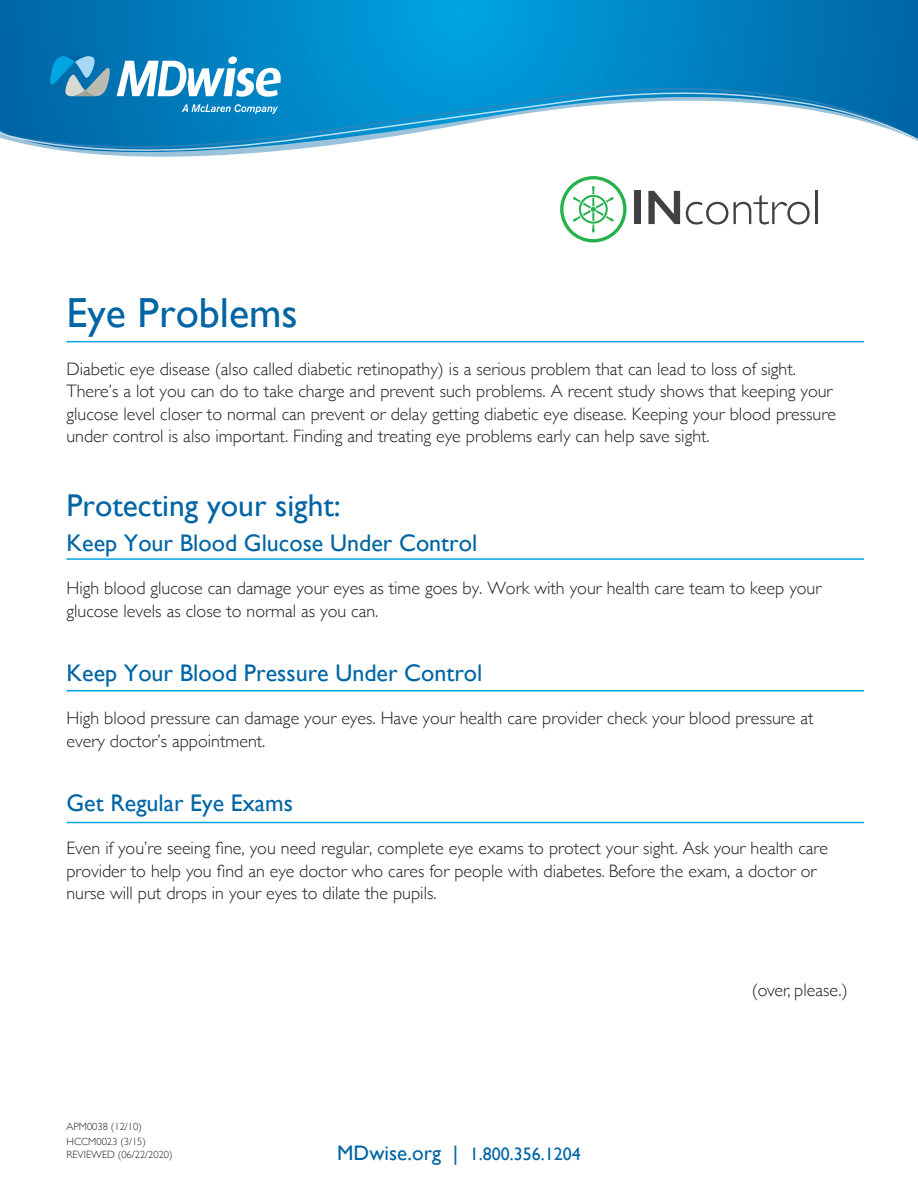
<style>
.page{position:relative;width:918px;height:1188px;background:#fff}
.page>*{position:absolute;margin:0;border:0;box-sizing:border-box;transform-origin:0 0}
.t1{font:42px "Gill Sans";color:#0065a4}
.t2{font:31.5px "Gill Sans";color:#0065a4}
.t3{font:24px "Gill Sans";color:#0065a4}
.t4{font:300 18px/22.5px "Gill Sans";color:#231f20}
.t5{font:18px "Gill Sans";color:#0065a4}
.t6{font:300 10.5px "Gill Sans";color:#231f20}
.s1{font-size:21px}
</style>
<div class="page">
<hr style="left:67px;top:341px;width:797px;height:1px;background:#00a5e3">
<hr style="left:67px;top:558px;width:797px;height:2px;background:#00a5e3">
<hr style="left:67px;top:690px;width:797px;height:2px;background:#00a5e3">
<hr style="left:67px;top:822px;width:797px;height:1px;background:#00a5e3">
<svg style="left:0;top:0;width:918px;height:157px;background:#0e8ac6"></svg>
<svg style="left:0;top:85px;width:918px;height:6px;background:#0283c2"></svg>
<svg style="left:0;top:91px;width:918px;height:61px"></svg>
<svg style="left:182px;top:104px;width:96px;height:10px"></svg>
<svg style="left:50px;top:56px;width:231px;height:41px"></svg>
<div style="left:635px;top:191px;width:6px;height:33px;background:#414042"></div>
<svg style="left:648px;top:191px;width:32px;height:33px"></svg>
<svg style="left:686px;top:202px;width:42px;height:23px"></svg>
<svg style="left:734px;top:195px;width:76px;height:30px"></svg>
<hr style="left:815px;top:191px;width:3px;height:33px;background:#414042">
<svg style="left:560px;top:176px;width:67px;height:66px"></svg>
<p class="t1" style="left:66px;top:288px;width:233px">Eye Problems</p>
<p class="t4" style="left:66px;top:357px;width:771px">Diabetic eye disease (also called diabetic retinopathy) is a serious problem that can lead to loss of sight.<br>There’s a lot you can do to take charge and prevent such problems. A recent study shows that keeping your glucose level closer to normal can prevent or delay getting diabetic eye disease. Keeping your blood pressure under control is also important. Finding and treating eye problems early can help save sight.</p>
<p class="t2" style="left:66px;top:487px;width:276px">Protecting your sight:</p>
<p class="t3" style="left:66px;top:529px;width:412px">Keep Your Blood Glucose Under Control</p>
<p class="t4" style="left:66px;top:576px;width:756px">High blood glucose can damage your eyes as time goes by. Work with your health care team to keep your glucose levels as close to normal as you can.</p>
<p class="t3" style="left:66px;top:658px;width:418px">Keep Your Blood Pressure Under Control</p>
<p class="t4" style="left:66px;top:706px;width:749px">High blood pressure can damage your eyes. Have your health care provider check your blood pressure at every doctor’s appointment.</p>
<p class="t3" style="left:66px;top:788px;width:228px">Get Regular Eye Exams</p>
<p class="t4" style="left:66px;top:836px;width:763px">Even if you’re seeing fine, you need regular, complete eye exams to protect your sight. Ask your health care provider to help you find an eye doctor who cares for people with diabetes. Before the exam, a doctor or nurse will put drops in your eyes to dilate the pupils.</p>
<p class="t6" style="left:66px;top:1118px;width:77px">APM0038 (12/10)</p>
<p class="t6" style="left:66px;top:1133px;width:81px">HCCM0023 (3/15)</p>
<p class="t6" style="left:66px;top:1147px;width:108px">REVIEWED (06/22/2020)</p>
<p class="t5" style="left:337px;top:1144px;width:245px"><span class="s1">MDwise.org |</span> 1.800.356.1204</p>
<p class="t4" style="left:752px;top:978px;width:98px">(over, please.)</p>
</div>
